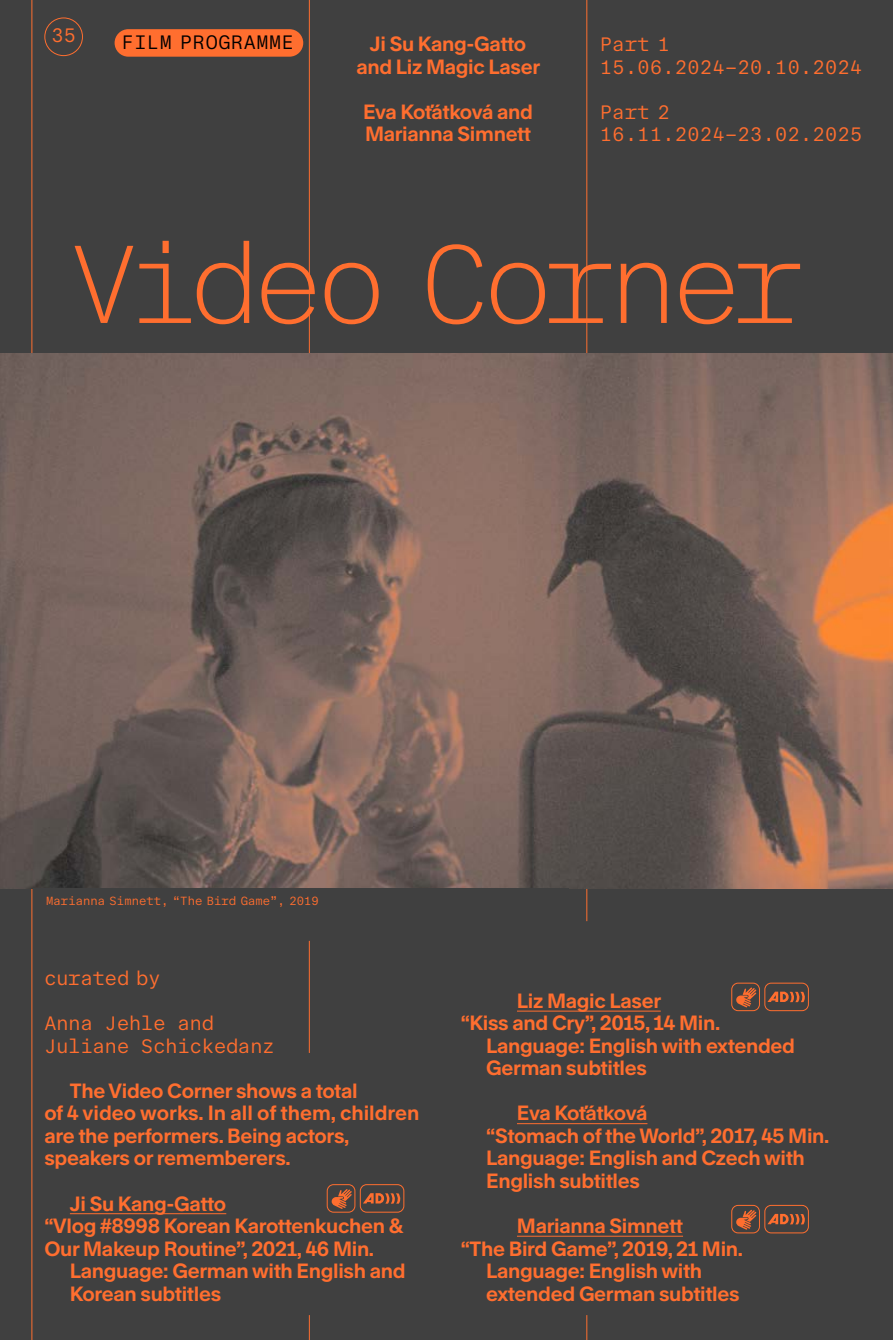
<style>
.page{position:relative;width:893px;height:1340px;background:#fff}
.page>*{position:absolute;margin:0;border:0;box-sizing:border-box;transform-origin:0 0}
.Ausstellung_Überschrift{font:100 112.5px "Rand Mono";letter-spacing:-.055em;color:#ff6e2f}
.Fließtext_Rand_bold_8_8_10pt{font:700 19.8px/22.5px "Rand";letter-spacing:-.015em;color:#ff6e2f}
.Programm_Info_Va__Datum_links{font:19.8px "Rand Mono";letter-spacing:.02em;color:#ff6e2f}
.Fließtext_Rand_bold_8_8_10pt-2{font:19.8px/22.5px "Rand Mono";color:#ff6e2f}
.Programm_Kategorie_Rand_Mono{font:19.8px "Rand Mono";letter-spacing:.03em;color:#000}
.Programm_Info_Va__Datum_links-2{font:19.8px "Rand Mono";color:#ff6e2f}
.Seitenzahlen{font:19.8px "Rand Mono";color:#ff6e2f}
.Bildcredits{font:11.92px "Rand Mono";color:#ff6e2f}
</style>
<div class="page">
<div style="left:0;top:0;width:893px;height:1339px;background:#404040"></div>
<hr style="left:309px;top:0;width:1px;height:1339px;background:#ff6e2f">
<hr style="left:31px;top:0;width:1px;height:1339px;background:#ff6e2f">
<hr style="left:586px;top:0;width:1px;height:1339px;background:#ff6e2f">
<div style="left:44px;top:18px;width:39px;height:38px;border:1px solid #ff6e2f;border-radius:50%"></div>
<img style="left:0;top:353px;width:893px;height:535px">
<div style="left:115px;top:29px;width:188px;height:28px;background:#ff6e2f;border-radius:14px"></div>
<svg style="left:69px;top:921px;width:740px;height:393px"></svg>
<hr style="left:70px;top:1213px;width:156px;height:1px;background:#ff6e2f">
<hr style="left:517px;top:1010px;width:144px;height:1px;background:#ff6e2f">
<hr style="left:517px;top:1123px;width:130px;height:1px;background:#ff6e2f">
<hr style="left:517px;top:1235px;width:166px;height:1px;background:#ff6e2f">
<hr style="left:309px;top:940px;width:1px;height:112px;background:#ff6e2f">
<svg style="left:332px;top:1189px;width:20px;height:20px"></svg>
<svg style="left:363px;top:1193px;width:39px;height:10px"></svg>
<div style="left:327px;top:1184px;width:28px;height:28px;border:1px solid #ff6e2f;border-radius:6px"></div>
<div style="left:360px;top:1184px;width:44px;height:28px;border:1px solid #ff6e2f;border-radius:6px"></div>
<svg style="left:736px;top:1209px;width:20px;height:20px"></svg>
<svg style="left:767px;top:1213px;width:40px;height:11px"></svg>
<div style="left:731px;top:1204px;width:29px;height:29px;border:1px solid #ff6e2f;border-radius:6px"></div>
<div style="left:764px;top:1204px;width:45px;height:29px;border:1px solid #ff6e2f;border-radius:6px"></div>
<svg style="left:736px;top:987px;width:20px;height:20px"></svg>
<svg style="left:767px;top:991px;width:40px;height:11px"></svg>
<div style="left:731px;top:982px;width:29px;height:29px;border:1px solid #ff6e2f;border-radius:6px"></div>
<div style="left:764px;top:982px;width:45px;height:29px;border:1px solid #ff6e2f;border-radius:6px"></div>
<p class="Seitenzahlen" style="left:51px;top:20px;width:26px">35</p>
<p class="Programm_Kategorie_Rand_Mono" style="left:122px;top:27px;width:174px">FILM PROGRAMME</p>
<p class="Fließtext_Rand_bold_8_8_10pt" style="left:370px;top:31px;width:158px">Ji Su Kang-Gatto</p>
<p class="Fließtext_Rand_bold_8_8_10pt" style="left:356px;top:53px;width:185px">and Liz Magic Laser</p>
<p class="Fließtext_Rand_bold_8_8_10pt" style="left:363px;top:98px;width:172px">Eva Koťátková and</p>
<p class="Fließtext_Rand_bold_8_8_10pt" style="left:365px;top:121px;width:168px">Marianna Simnett</p>
<p class="Programm_Info_Va__Datum_links" style="left:600px;top:29px;width:71px">Part 1</p>
<p class="Programm_Info_Va__Datum_links" style="left:600px;top:52px;width:264px">15.06.2024–20.10.2024</p>
<p class="Programm_Info_Va__Datum_links" style="left:600px;top:97px;width:71px">Part 2</p>
<p class="Programm_Info_Va__Datum_links" style="left:600px;top:119px;width:264px">16.11.2024–23.02.2025</p>
<p class="Ausstellung_Überschrift" style="left:70px;top:198px;width:735px">Video Corner</p>
<p class="Bildcredits" style="left:46px;top:891px;width:274px">Marianna Simnett, “The Bird Game”, 2019</p>
<p class="Programm_Info_Va__Datum_links-2" style="left:44px;top:963px;width:118px">curated by</p>
<p class="Fließtext_Rand_bold_8_8_10pt-2" style="left:44px;top:1010px;width:232px">Anna Jehle and<br>Juliane Schickedanz</p>
<p class="Fließtext_Rand_bold_8_8_10pt" style="left:44px;top:1077px;width:377px;text-indent:26px">The Video Corner shows a total<br>of 4 video works. In all of them, children are the performers. Being actors, speakers or rememberers.</p>
<p class="Fließtext_Rand_bold_8_8_10pt" style="left:44px;top:1190px;width:360px;text-indent:26px">Ji Su Kang-Gatto<br>“Vlog #8998 Korean Karottenkuchen &amp;<br>Our Makeup Routine”, 2021, 46 Min.</p>
<p class="Fließtext_Rand_bold_8_8_10pt" style="left:70px;top:1257px;width:337px">Language: German with English and<br>Korean subtitles</p>
<p class="Fließtext_Rand_bold_8_8_10pt" style="left:461px;top:987px;width:261px;text-align:center">Liz Magic Laser<br>“Kiss and Cry”, 2015, 14 Min.</p>
<p class="Fließtext_Rand_bold_8_8_10pt" style="left:486px;top:1032px;width:310px">Language: English with extended<br>German subtitles</p>
<p class="Fließtext_Rand_bold_8_8_10pt" style="left:517px;top:1100px;width:132px">Eva Koťátková</p>
<p class="Fließtext_Rand_bold_8_8_10pt" style="left:486px;top:1122px;width:345px">“Stomach of the World”, 2017, 45 Min.</p>
<p class="Fließtext_Rand_bold_8_8_10pt" style="left:486px;top:1145px;width:320px">Language: English and Czech with<br>English subtitles</p>
<p class="Fließtext_Rand_bold_8_8_10pt" style="left:461px;top:1212px;width:284px;text-align:center">Marianna Simnett<br>“The Bird Game”, 2019, 21 Min.</p>
<p class="Fließtext_Rand_bold_8_8_10pt" style="left:486px;top:1257px;width:255px">Language: English with extended German subtitles</p>
</div>
